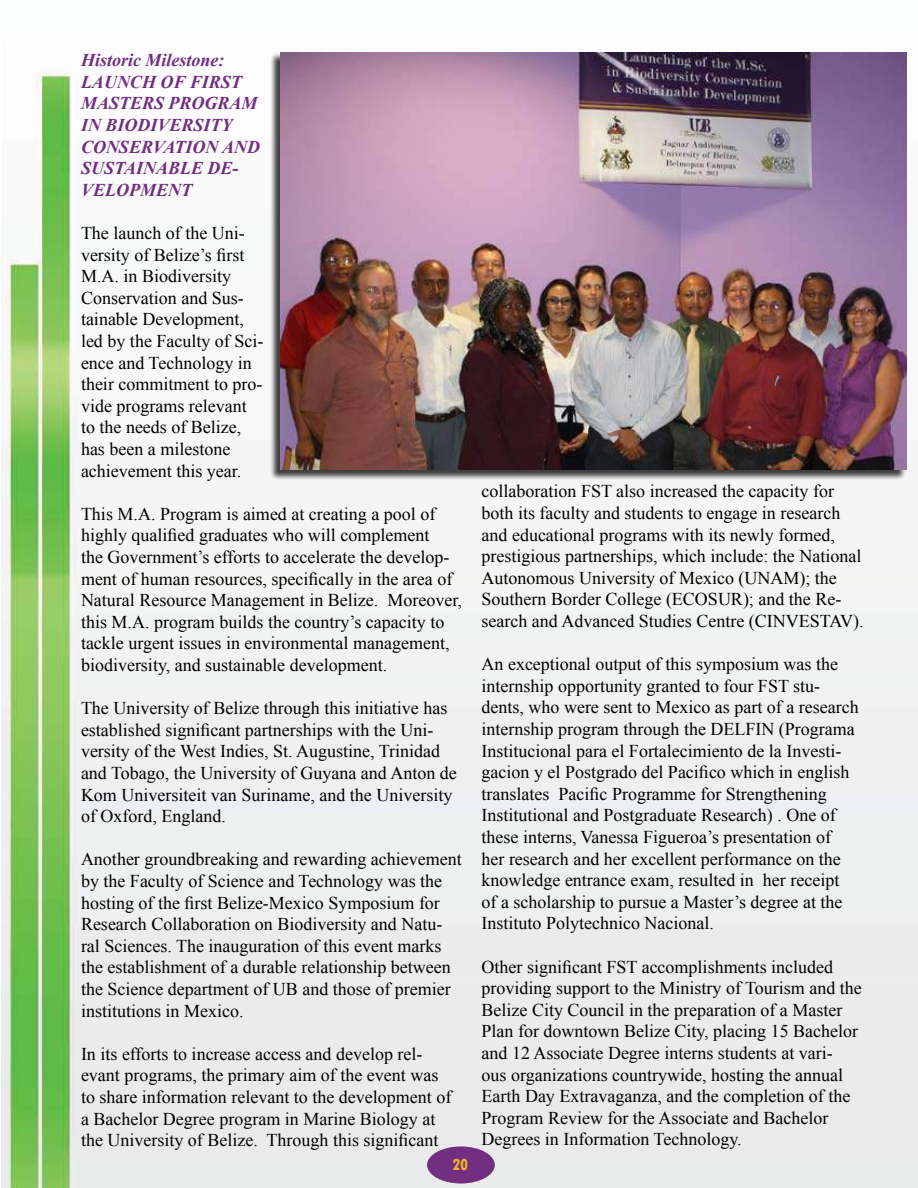
<style>
.page{position:relative;width:918px;height:1188px;background:#fff}
.page>*{position:absolute;margin:0;border:0;box-sizing:border-box;transform-origin:0 0}
.t1{font:18px/21.6px "Times New Roman";color:#000}
.t2{font:italic 700 18px/21.6px "Times New Roman";color:#722e81}
.t3{font:700 condensed 18px "Tw Cen";color:#f2b426}
</style>
<div class="page">
<img style="left:2px;top:52px;width:916px;height:1136px">
<div style="left:270px;top:53px;width:641px;height:432px;background:#000;opacity:.75"></div>
<img style="left:280px;top:52px;width:626px;height:418px">
<div style="left:427px;top:1146px;width:68px;height:38px;background:#722e81;border-radius:50%"></div>
<p class="t2" style="left:81px;top:49px;width:181px">Historic Milestone:<br>LAUNCH OF FIRST<br>MASTERS PROGRAM<br>IN BIODIVERSITY<br>CONSERVATION AND<br>SUSTAINABLE DE-<br>VELOPMENT</p>
<p class="t1" style="left:81px;top:222px;width:184px">The launch of the Uni&shy;versity of Belize’s first<br>M.A. in Biodiversity<br>Conservation and Sus&shy;tainable Development, led by the Faculty of Sci&shy;ence and Technology in their commitment to pro&shy;vide programs relevant to the needs of Belize, has been a milestone achievement this year.</p>
<p class="t1" style="left:81px;top:503px;width:383px">This M.A. Program is aimed at creating a pool of highly qualified graduates who will complement<br>the Government’s efforts to accelerate the develop&shy;ment of human resources, specifically in the area of Natural Resource Management in Belize. Moreover, this M.A. program builds the country’s capacity to tackle urgent issues in environmental management, biodiversity, and sustainable development.</p>
<p class="t1" style="left:81px;top:697px;width:377px">The University of Belize through this initiative has established significant partnerships with the Uni&shy;versity of the West Indies, St. Augustine, Trinidad and Tobago, the University of Guyana and Anton de Kom Universiteit van Suriname, and the University of Oxford, England.</p>
<p class="t1" style="left:81px;top:848px;width:382px">Another groundbreaking and rewarding achievement by the Faculty of Science and Technology was the hosting of the first Belize-Mexico Symposium for Research Collaboration on Biodiversity and Natu&shy;ral Sciences. The inauguration of this event marks the establishment of a durable relationship between the Science department of UB and those of premier institutions in Mexico.</p>
<p class="t1" style="left:81px;top:1043px;width:372px">In its efforts to increase access and develop rel&shy;evant programs, the primary aim of the event was to share information relevant to the development of a Bachelor Degree program in Marine Biology at the University of Belize. Through this significant</p>
<p class="t3" style="left:452px;top:1153px;width:17px">20</p>
<p class="t1" style="left:482px;top:480px;width:384px">collaboration FST also increased the capacity for both its faculty and students to engage in research and educational programs with its newly formed, prestigious partnerships, which include: the National Autonomous University of Mexico (UNAM); the Southern Border College (ECOSUR); and the Re&shy;search and Advanced Studies Centre (CINVESTAV).</p>
<p class="t1" style="left:482px;top:653px;width:379px">An exceptional output of this symposium was the internship opportunity granted to four FST stu&shy;dents, who were sent to Mexico as part of a research internship program through the DELFIN (Programa Institucional para el Fortalecimiento de la Investi&shy;gacion y el Postgrado del Pacifico which in english translates Pacific Programme for Strengthening Institutional and Postgraduate Research) . One of these interns, Vanessa Figueroa’s presentation of<br>her research and her excellent performance on the knowledge entrance exam, resulted in her receipt of a scholarship to pursue a Master’s degree at the Instituto Polytechnico Nacional.</p>
<p class="t1" style="left:482px;top:955px;width:382px">Other significant FST accomplishments included providing support to the Ministry of Tourism and the Belize City Council in the preparation of a Master Plan for downtown Belize City, placing 15 Bachelor and 12 Associate Degree interns students at vari&shy;ous organizations countrywide, hosting the annual Earth Day Extravaganza, and the completion of the Program Review for the Associate and Bachelor Degrees in Information Technology.</p>
</div>
